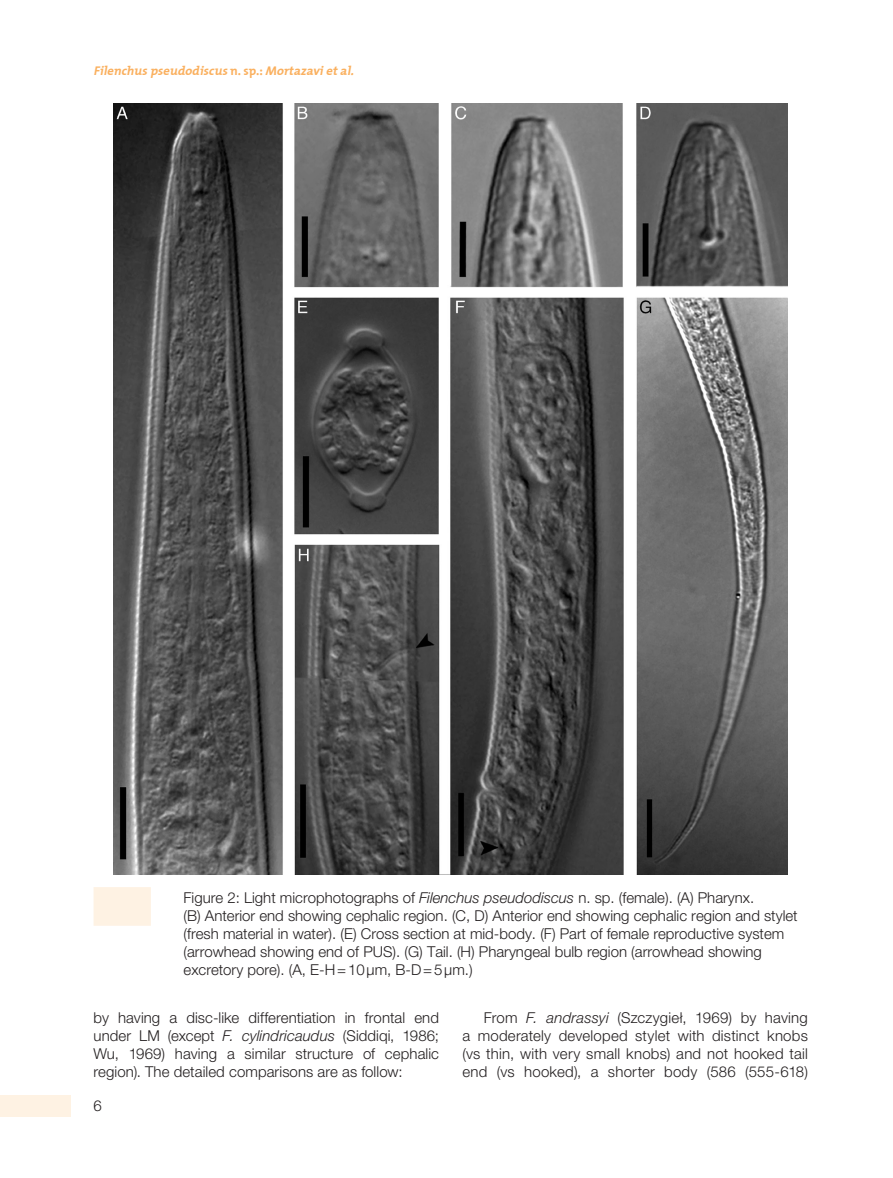
<style>
.page{position:relative;width:893px;height:1178px;background:#fff}
.page>*{position:absolute;margin:0;border:0;box-sizing:border-box;transform-origin:0 0}
.pfigure_caption2{font:300 15px/18px "Helvetica Neue LT Pro";color:#231f20}
.pPara{font:300 15px/18px "Helvetica Neue LT Pro";letter-spacing:.01em;color:#231f20;text-align:justify}
.t1{font:italic 700 12.75px "The Mix Plain";color:#fab05f}
.s1{font-style:normal}
.s2{font-family:"Helvetica Neue LT Std";font-style:italic}
</style>
<div class="page">
<div style="left:0;top:1095px;width:70px;height:21px;background:#fef2e3"></div>
<img style="left:114px;top:104px;width:674px;height:770px">
<div style="left:94px;top:887px;width:57px;height:39px;background:#fef2e3"></div>
<p class="t1" style="left:94px;top:60px;width:265px">Filenchuspseudodiscus<span class="s1">n . s p . :</span> Mortazavietal.</p>
<p class="pfigure_caption2" style="left:184px;top:888px;width:616px">Figure 2: Light microphotographs of <span class="s2">Filenchus pseudodiscus</span> n. sp. (female). (A) Pharynx.<br>(B) Anterior end showing cephalic region. (C, D) Anterior end showing cephalic region and stylet (fresh material in water). (E) Cross section at mid-body. (F) Part of female reproductive system (arrowhead showing end of PUS). (G) Tail. (H) Pharyngeal bulb region (arrowhead showing excretory pore). (A, E-H=10µm, B-D=5µm.)</p>
<p class="pPara" style="left:94px;top:1008px;width:347px">by having a disc-like differentiation in frontal end under LM (except <span class="s2">F. cylindricaudus</span> (Siddiqi, 1986; Wu, 1969) having a similar structure of cephalic region). The detailed comparisons are as follow:</p>
<p class="pPara" style="left:462px;top:1008px;width:347px;text-indent:21px">From <span class="s2">F. andrassyi</span> (Szczygieł, 1969) by having a moderately developed stylet with distinct knobs (vs thin, with very small knobs) and not hooked tail end (vs hooked), a shorter body (586 (555-618)</p>
<p class="pfigure_caption2" style="left:94px;top:1096px;width:10px">6</p>
</div>
